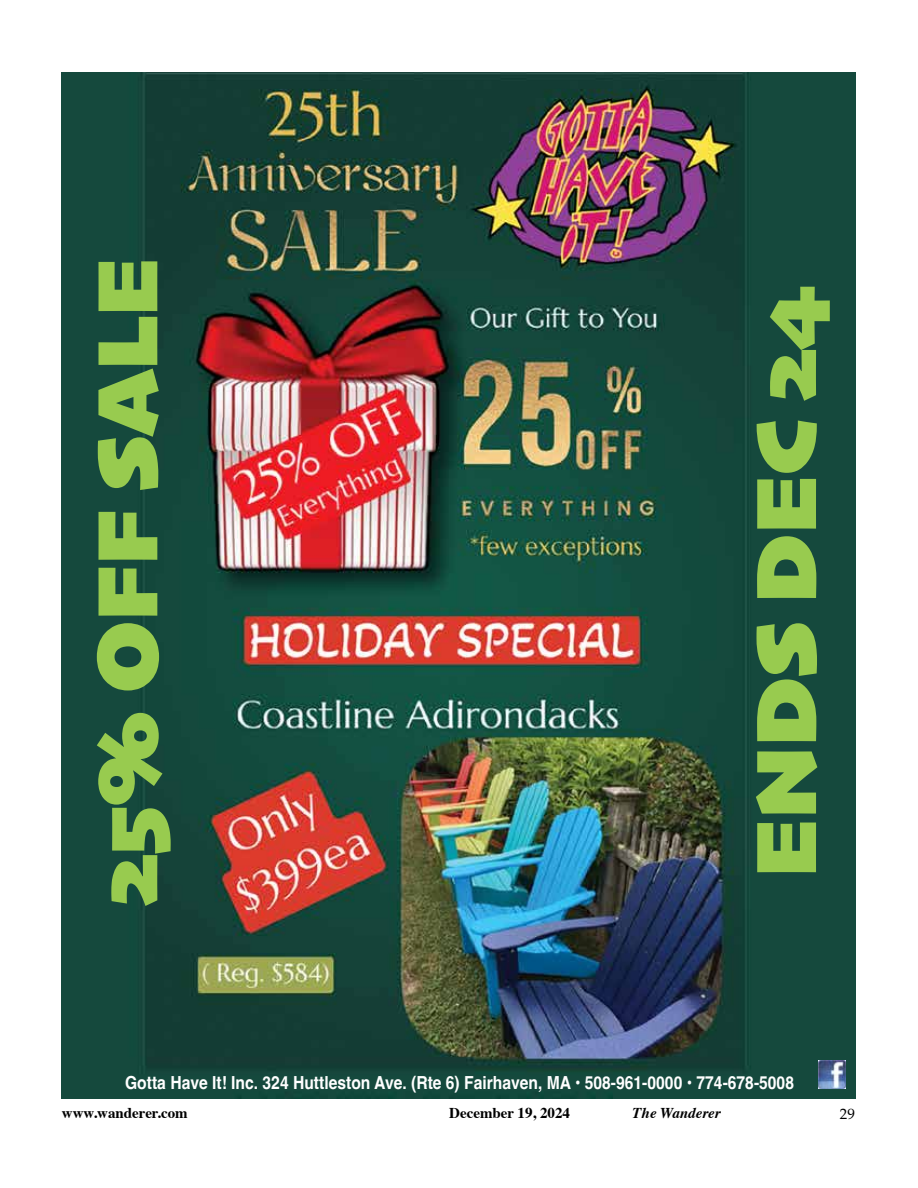
<style>
.page{position:relative;width:918px;height:1188px;background:#fff}
.page>*{position:absolute;margin:0;border:0;box-sizing:border-box;transform-origin:0 0}
.t1{font:90px "Skia";color:#98cb4f}
.t2{font:700 18px "Helvetica";color:#fff;scale:.87 1}
.t3{font:700 15px "Times";color:#000}
.t4{font:italic 700 15px "Times";color:#000}
.t5{font:15px "Palatino";color:#000}
</style>
<div class="page">
<img style="left:62px;top:72px;width:793px;height:1026px">
<img style="left:818px;top:1061px;width:28px;height:27px">
<h1 class="t1" style="left:74px;top:907px;width:650px;rotate:-90deg">25% OFF SALE</h1>
<h1 class="t1" style="left:733px;top:877px;width:592px;rotate:-90deg">ENDS DEC 24</h1>
<p class="t2" style="left:125px;top:1071px;width:770px">Gotta Have It! Inc. 324 Huttleston Ave. (Rte 6) Fairhaven, MA • 508-961-0000 • 774-678-5008</p>
<p class="t3" style="left:62px;top:1099px;width:127px">www.wanderer.com</p>
<p class="t3" style="left:449px;top:1099px;width:122px">December 19, 2024</p>
<p class="t4" style="left:632px;top:1099px;width:90px">The Wanderer</p>
<p class="t5" style="left:840px;top:1102px;width:16px">29</p>
</div>
